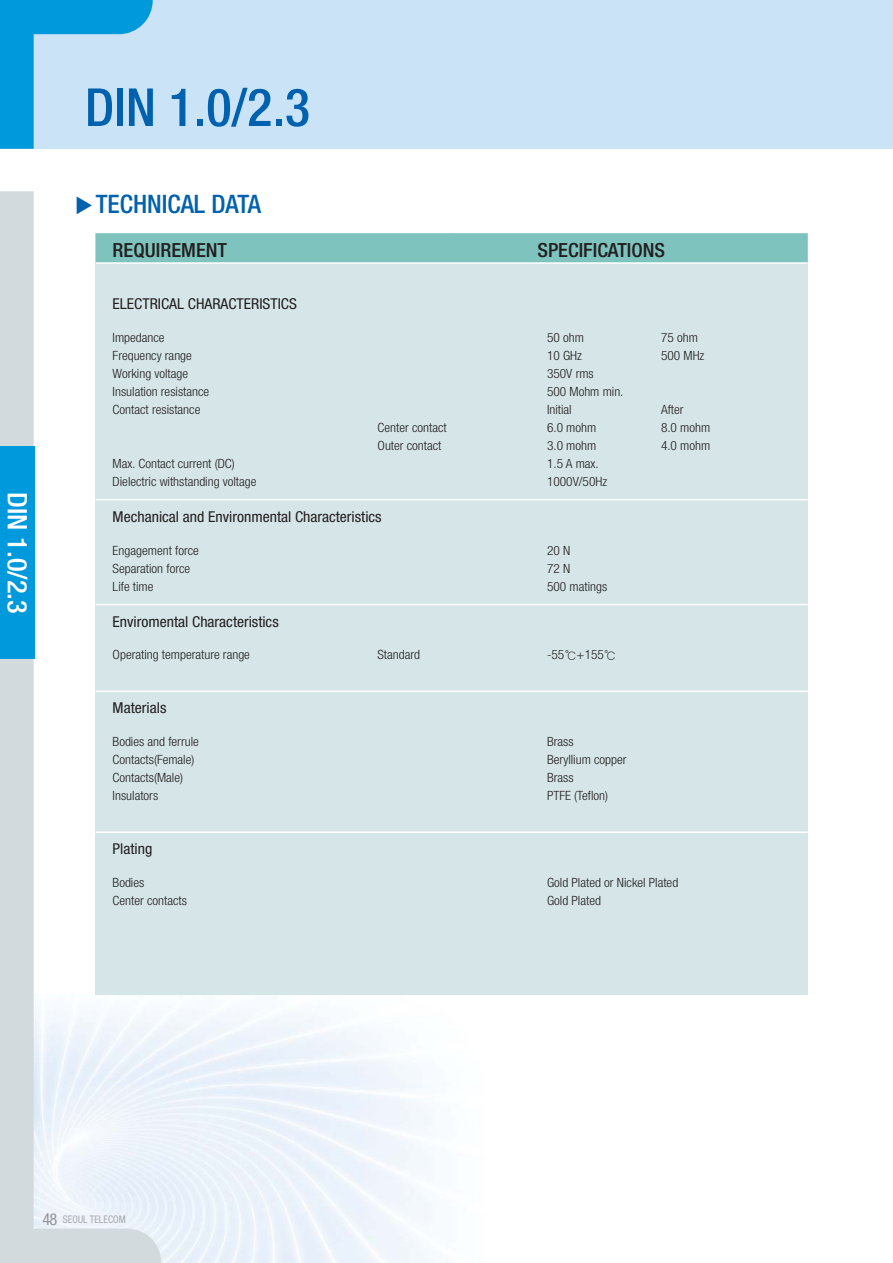
<style>
.page{position:relative;width:893px;height:1263px;background:#fff}
.page>*{position:absolute;margin:0;border:0;box-sizing:border-box;transform-origin:0 0}
.t1{font:500 condensed 52.5px "Helvetica Neue";color:#0061af}
.t2{font:500 condensed 27px "Helvetica Neue";color:#fff;scale:1.05 1}
.t3{font:500 condensed 25.5px "Helvetica Neue";color:#0061af}
.t4{font:500 condensed 19.5px "Helvetica Neue";color:#231f20;scale:1.05 1}
.t5{font:condensed 15px "Helvetica Neue";color:#231f20;scale:1.05 1}
.t6{font:300 condensed 12.75px "Helvetica Neue";color:#231f20;scale:1.05 1}
.t7{font:condensed 10.5px "Helvetica Neue";color:#a7a9ac;scale:.95 1}
.s1{font-family:"YDVYGO Std 14 KS Cms UHC H";font-weight:400;font-stretch:normal}
.s2{font-family:"YDVYGO Std 11 KS Cms UHC H";font-weight:400;font-stretch:normal}
.s3{font-size:16.5px;color:#939598}
</style>
<div class="page">
<div style="left:0;top:0;width:893px;height:149px;background:#cae3f6"></div>
<svg style="left:0;top:0;width:153px;height:149px"></svg>
<svg style="left:0;top:191px;width:161px;height:1072px"></svg>
<div style="left:96px;top:233px;width:712px;height:762px;background:#d6e6e8"></div>
<hr style="left:96px;top:499px;width:712px;height:1px;background:#fff">
<hr style="left:96px;top:604px;width:712px;height:1px;background:#fff">
<hr style="left:96px;top:691px;width:712px;height:1px;background:#fff">
<hr style="left:96px;top:831px;width:712px;height:2px;background:#fff">
<div style="left:96px;top:233px;width:712px;height:29px;background:#7ec3be"></div>
<hr style="left:96px;top:262px;width:712px;height:2px;background:#fff">
<div style="left:0;top:447px;width:34px;height:212px;background:#0099dc"></div>
<h2 class="t2" style="left:27px;top:492px;width:117px;rotate:90deg">DIN 1.0/2.3</h2>
<h1 class="t1" style="left:85px;top:88px;width:227px">DIN 1.0/2.3</h1>
<h3 class="t3" style="left:72px;top:195px;width:190px"><span class="s1">▶</span>TECHNICAL DATA</h3>
<h3 class="t4" style="left:113px;top:243px;width:110px">REQUIREMENT</h3>
<h3 class="t4" style="left:537px;top:243px;width:123px">SPECIFICATIONS</h3>
<p class="t5" style="left:113px;top:298px;width:177px">ELECTRICAL CHARACTERISTICS</p>
<p class="t6" style="left:113px;top:333px;width:51px">Impedance</p>
<p class="t6" style="left:547px;top:333px;width:37px">50 ohm</p>
<p class="t6" style="left:661px;top:333px;width:37px">75 ohm</p>
<p class="t6" style="left:113px;top:351px;width:77px">Frequency range</p>
<p class="t6" style="left:547px;top:351px;width:35px">10 GHz</p>
<p class="t6" style="left:661px;top:351px;width:43px">500 MHz</p>
<p class="t6" style="left:113px;top:369px;width:73px">Working voltage</p>
<p class="t6" style="left:547px;top:369px;width:46px">350V rms</p>
<p class="t6" style="left:113px;top:387px;width:93px">Insulation resistance</p>
<p class="t6" style="left:547px;top:387px;width:74px">500 Mohm min.</p>
<p class="t6" style="left:113px;top:405px;width:85px">Contact resistance</p>
<p class="t6" style="left:547px;top:405px;width:25px">Initial</p>
<p class="t6" style="left:661px;top:405px;width:23px">After</p>
<p class="t6" style="left:378px;top:423px;width:67px">Center contact</p>
<p class="t6" style="left:547px;top:423px;width:48px">6.0 mohm</p>
<p class="t6" style="left:661px;top:423px;width:48px">8.0 mohm</p>
<p class="t6" style="left:378px;top:441px;width:62px">Outer contact</p>
<p class="t6" style="left:547px;top:441px;width:48px">3.0 mohm</p>
<p class="t6" style="left:661px;top:441px;width:48px">4.0 mohm</p>
<p class="t6" style="left:113px;top:459px;width:118px">Max. Contact current (DC)</p>
<p class="t6" style="left:547px;top:459px;width:51px">1.5 A max.</p>
<p class="t6" style="left:113px;top:477px;width:139px">Dielectric withstanding voltage</p>
<p class="t6" style="left:547px;top:477px;width:59px">1000V/50Hz</p>
<p class="t5" style="left:113px;top:511px;width:258px">Mechanical and Environmental Characteristics</p>
<p class="t6" style="left:113px;top:545px;width:84px">Engagement force</p>
<p class="t6" style="left:547px;top:545px;width:24px">20 N</p>
<p class="t6" style="left:113px;top:563px;width:75px">Separation force</p>
<p class="t6" style="left:547px;top:563px;width:24px">72 N</p>
<p class="t6" style="left:113px;top:581px;width:40px">Life time</p>
<p class="t6" style="left:547px;top:581px;width:59px">500 matings</p>
<p class="t5" style="left:113px;top:616px;width:160px">Enviromental Characteristics</p>
<p class="t6" style="left:113px;top:650px;width:132px">Operating temperature range</p>
<p class="t6" style="left:377px;top:650px;width:42px">Standard</p>
<p class="t6" style="left:547px;top:650px;width:67px">-55<span class="s2">℃</span>+155<span class="s2">℃</span></p>
<p class="t5" style="left:113px;top:703px;width:53px">Materials</p>
<p class="t6" style="left:113px;top:737px;width:84px">Bodies and ferrule</p>
<p class="t6" style="left:547px;top:737px;width:27px">Brass</p>
<p class="t6" style="left:113px;top:755px;width:79px">Contacts(Female)</p>
<p class="t6" style="left:547px;top:755px;width:77px">Beryllium copper</p>
<p class="t6" style="left:113px;top:773px;width:69px">Contacts(Male)</p>
<p class="t6" style="left:547px;top:773px;width:27px">Brass</p>
<p class="t6" style="left:113px;top:791px;width:45px">Insulators</p>
<p class="t6" style="left:547px;top:791px;width:60px">PTFE (Teflon)</p>
<p class="t5" style="left:113px;top:844px;width:39px">Plating</p>
<p class="t6" style="left:113px;top:878px;width:32px">Bodies</p>
<p class="t6" style="left:547px;top:878px;width:126px">Gold Plated or Nickel Plated</p>
<p class="t6" style="left:113px;top:896px;width:72px">Center contacts</p>
<p class="t6" style="left:547px;top:896px;width:53px">Gold Plated</p>
<p class="t7" style="left:43px;top:1215px;width:89px"><span class="s3">48</span> SEOUL TELECOM</p>
</div>
